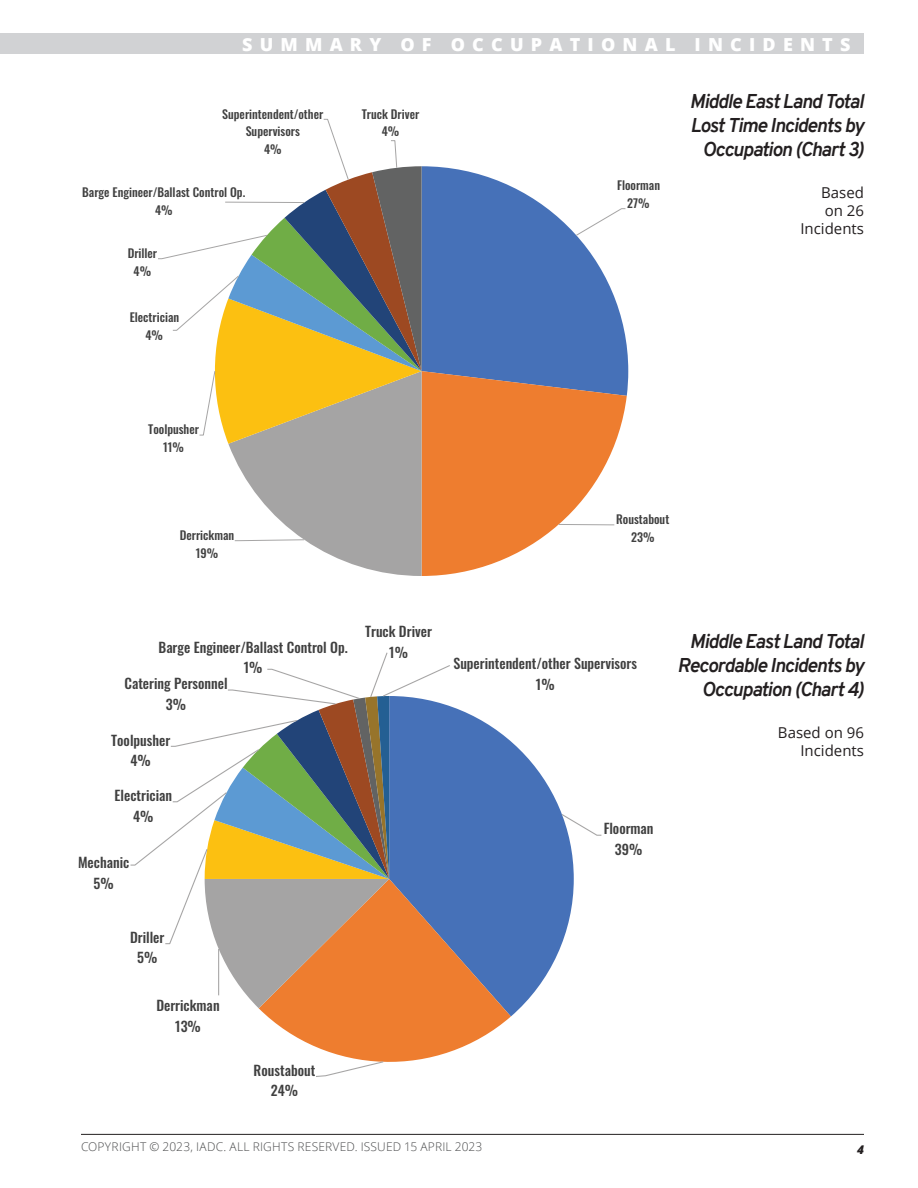
<style>
.page{position:relative;width:918px;height:1188px;background:#fff}
.page>*{position:absolute;margin:0;border:0;box-sizing:border-box;transform-origin:0 0}
.t1{font:italic 700 19.5px/24px "Overpass";letter-spacing:-.045em;color:#231f20;text-align:right}
.t2{font:800 18px "Open Sans";letter-spacing:.4em;color:#fff}
.t3{font:15px/18px "Open Sans";color:#231f20;text-align:right}
.t4{font:500 13.8px/20.5px "Oswald";color:#404040;text-align:center}
.t5{font:500 12px/17.7px "Oswald";color:#404040;text-align:center}
.t6{font:300 12px "Open Sans";letter-spacing:.015em;color:#4b4c4d}
.t7{font:italic 800 12px "Open Sans";color:#231f20}
</style>
<div class="page">
<hr style="left:81px;top:1134px;width:783px;height:1px;background:#231f20">
<div style="left:0;top:34px;width:864px;height:20px;background:#d1d2d4"></div>
<svg style="left:308px;top:341px;width:319px;height:235px"></svg>
<svg style="left:158px;top:118px;width:468px;height:424px"></svg>
<svg style="left:130px;top:664px;width:472px;height:413px"></svg>
<h2 class="t2" style="left:242px;top:31px;width:610px">SUMMARY OF OCCUPATIONAL INCIDENTS</h2>
<p class="t5" style="left:222px;top:104px;width:103px">Superintendent/other<br>Supervisors<br>4%</p>
<p class="t5" style="left:362px;top:104px;width:59px">Truck Driver<br>4%</p>
<p class="t5" style="left:82px;top:182px;width:165px">Barge Engineer/Ballast Control Op.<br>4%</p>
<p class="t5" style="left:128px;top:243px;width:31px">Driller<br>4%</p>
<p class="t5" style="left:130px;top:308px;width:51px">Electrician<br>4%</p>
<p class="t5" style="left:617px;top:175px;width:44px">Floorman<br>27%</p>
<h1 class="t1" style="left:690px;top:89px;width:176px">Middle East Land Total<br>Lost Time Incidents by<br>Occupation (Chart 3)</h1>
<p class="t3" style="left:800px;top:183px;width:65px">Based on 26<br>Incidents</p>
<p class="t5" style="left:148px;top:420px;width:52px">Toolpusher<br>11%</p>
<p class="t5" style="left:616px;top:509px;width:55px">Roustabout</p>
<p class="t5" style="left:180px;top:525px;width:56px">Derrickman</p>
<p class="t5" style="left:631px;top:527px;width:25px">23%</p>
<p class="t5" style="left:196px;top:543px;width:24px">19%</p>
<p class="t4" style="left:159px;top:635px;width:191px">Barge Engineer/Ballast Control Op.<br>1%</p>
<p class="t4" style="left:124px;top:672px;width:105px">Catering Personnel<br>3%</p>
<p class="t4" style="left:111px;top:728px;width:61px">Toolpusher<br>4%</p>
<p class="t4" style="left:115px;top:784px;width:59px">Electrician<br>4%</p>
<p class="t4" style="left:78px;top:851px;width:53px">Mechanic<br>5%</p>
<p class="t4" style="left:130px;top:926px;width:36px">Driller<br>5%</p>
<p class="t4" style="left:156px;top:994px;width:65px">Derrickman<br>13%</p>
<p class="t4" style="left:254px;top:1059px;width:63px">Roustabout<br>24%</p>
<p class="t4" style="left:365px;top:620px;width:68px">Truck Driver<br>1%</p>
<p class="t4" style="left:453px;top:652px;width:185px">Superintendent/other Supervisors<br>1%</p>
<p class="t4" style="left:604px;top:817px;width:51px">Floorman<br>39%</p>
<h1 class="t1" style="left:678px;top:629px;width:188px">Middle East Land Total<br>Recordable Incidents by<br>Occupation (Chart 4)</h1>
<p class="t3" style="left:778px;top:723px;width:88px">Based on 96<br>Incidents</p>
<p class="t6" style="left:81px;top:1138px;width:403px">COPYRIGHT © 2023, IADC. ALL RIGHTS RESERVED. ISSUED 15 APRIL 2023</p>
<p class="t7" style="left:857px;top:1141px;width:8px">4</p>
</div>
